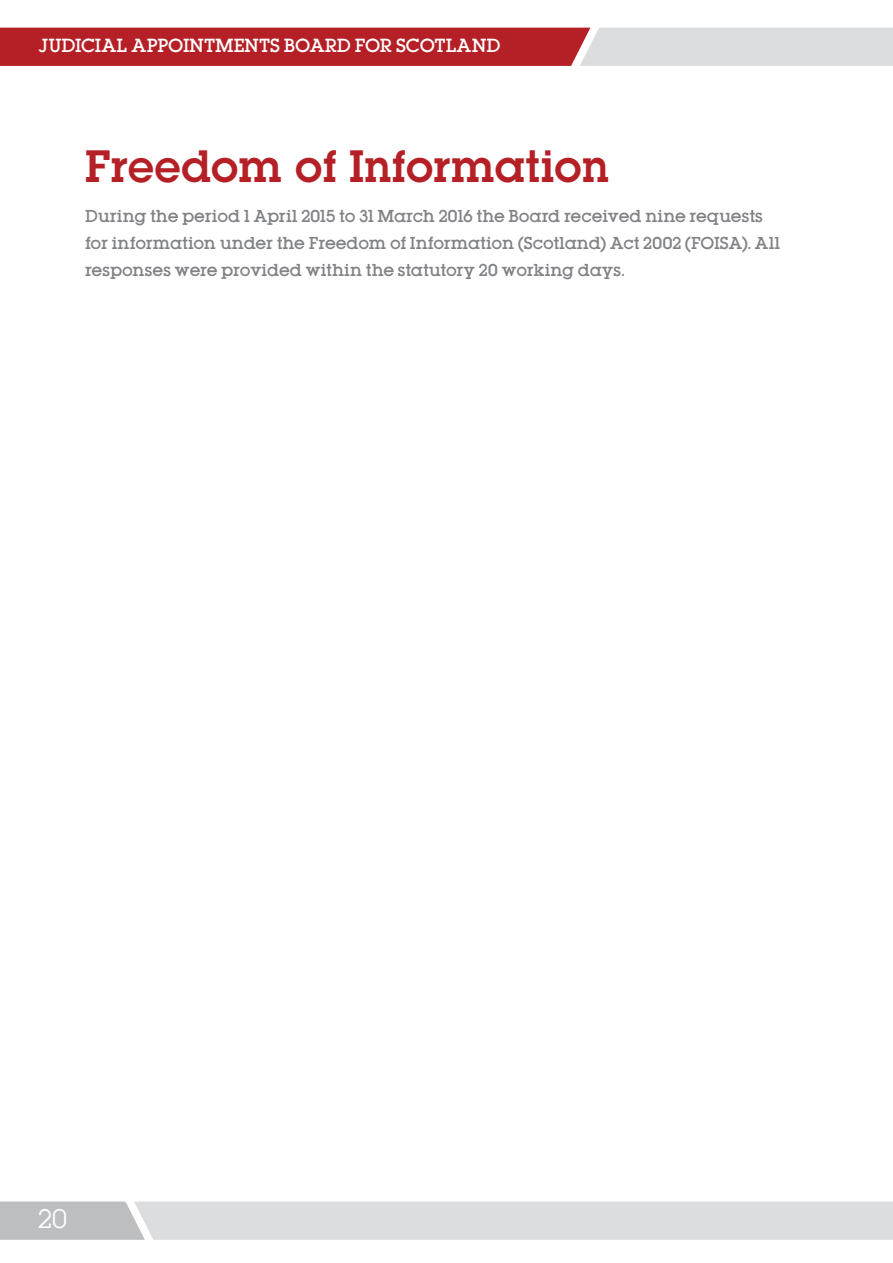
<style>
.page{position:relative;width:893px;height:1263px;background:#fff}
.page>*{position:absolute;margin:0;border:0;box-sizing:border-box;transform-origin:0 0}
.t1{font:40.5px "Lubalin Demi";letter-spacing:-.005em;color:#b42025}
.t2{font:24px "Lubalin";color:#fff}
.t3{font:500 16.5px "Lubalin";color:#fff}
.t4{font:500 15px/27px "Lubalin";letter-spacing:-.005em;color:#808285}
</style>
<div class="page">
<svg style="left:0;top:1201px;width:893px;height:39px;background:#d8d9da"></svg>
<svg style="left:0;top:28px;width:893px;height:38px;background:#c26266"></svg>
<p class="t3" style="left:38px;top:33px;width:464px">JUDICIAL APPOINTMENTS BOARD FOR SCOTLAND</p>
<h1 class="t1" style="left:85px;top:137px;width:526px">Freedom of Information</h1>
<p class="t4" style="left:85px;top:202px;width:697px">During the period 1 April 2015 to 31 March 2016 the Board received nine requests for information under the Freedom of Information (Scotland) Act 2002 (FOISA). All responses were provided within the statutory 20 working days.</p>
<h2 class="t2" style="left:38px;top:1202px;width:30px">20</h2>
</div>
